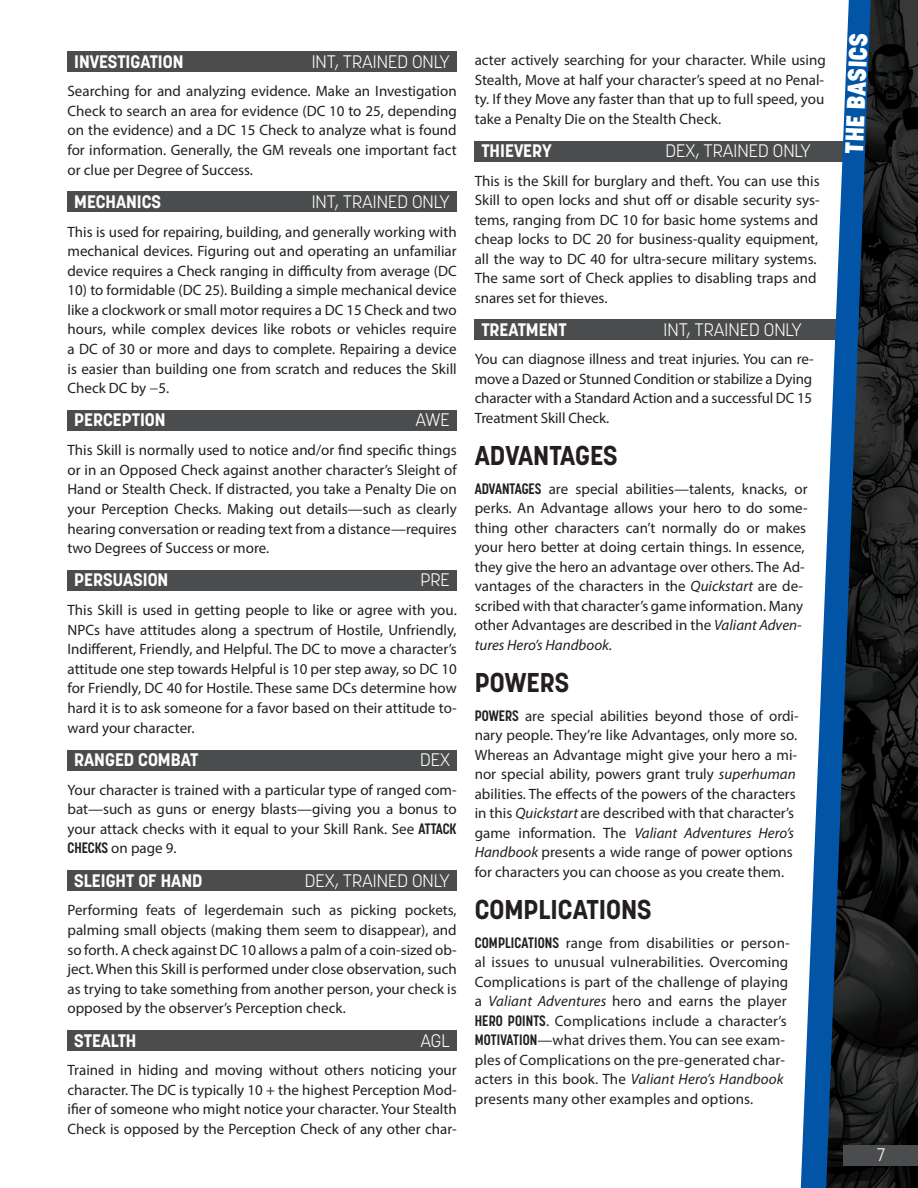
<style>
.page{position:relative;width:918px;height:1188px;background:#fff}
.page>*{position:absolute;margin:0;border:0;box-sizing:border-box;transform-origin:0 0}
.Header_2{font:700 27px "Korolev";color:#231f20}
.t1{font:800 25.5px "Korolev";color:#fff}
.Header_4_Bar_1{font:700 18px "Korolev";color:#fff}
.Header_4_Bar_1-2{font:300 18px "Korolev";color:#fff}
.Text__Body{font:15px/19.5px "Myriad Pro";color:#231f20;text-align:justify}
.s1{color:#333}
.s2{font-family:"Korolev Condensed";font-weight:700}
.s3{font-style:italic}
</style>
<div class="page">
<div style="left:68px;top:51px;width:389px;height:21px;background:#4b4c4d"></div>
<div style="left:68px;top:192px;width:389px;height:20px;background:#4b4c4d"></div>
<div style="left:68px;top:410px;width:389px;height:21px;background:#4b4c4d"></div>
<div style="left:68px;top:570px;width:389px;height:21px;background:#4b4c4d"></div>
<div style="left:68px;top:750px;width:389px;height:20px;background:#4b4c4d"></div>
<div style="left:68px;top:870px;width:389px;height:21px;background:#4b4c4d"></div>
<div style="left:68px;top:1030px;width:389px;height:21px;background:#4b4c4d"></div>
<div style="left:475px;top:141px;width:389px;height:20px;background:#4b4c4d"></div>
<div style="left:475px;top:320px;width:389px;height:20px;background:#4b4c4d"></div>
<svg style="left:800px;top:161px;width:25px;height:1027px"></svg>
<img style="left:825px;top:0;width:93px;height:1188px">
<div style="left:844px;top:1145px;width:74px;height:21px;background:#4b4c4d"></div>
<p class="Header_4_Bar_1" style="left:74px;top:50px;width:111px">INVESTIGATION</p>
<p class="Header_4_Bar_1-2" style="left:312px;top:50px;width:140px">INT, TRAINED ONLY</p>
<p class="Text__Body" style="left:68px;top:81px;width:391px">Searching for and analyzing evidence. Make an Investigation Check to search an area for evidence (DC 10 to 25, depending on the evidence) and a DC 15 Check to analyze what is found for information. Generally, the GM reveals one important fact or clue per Degree of Success.</p>
<p class="Header_4_Bar_1" style="left:74px;top:190px;width:88px">MECHANICS</p>
<p class="Header_4_Bar_1-2" style="left:312px;top:190px;width:140px">INT, TRAINED ONLY</p>
<p class="Text__Body" style="left:68px;top:221px;width:391px">This is used for repairing, building, and generally working with mechanical devices. Figuring out and operating an unfamiliar device requires a Check ranging in difficulty from average (DC</p>
<p class="Text__Body" style="left:68px;top:280px;width:391px">10) to formidable (DC 25). Building a simple mechanical device like a clockwork or small motor requires a DC 15 Check and two hours, while complex devices like robots or vehicles require a DC of 30 or more and days to complete. Repairing a device is easier than building one from scratch and reduces the Skill Check DC by <span class="s1">−</span>5.</p>
<p class="Header_4_Bar_1" style="left:74px;top:409px;width:93px">PERCEPTION</p>
<p class="Header_4_Bar_1-2" style="left:416px;top:409px;width:36px">AWE</p>
<p class="Text__Body" style="left:68px;top:440px;width:391px">This Skill is normally used to notice and/or find specific things or in an Opposed Check against another character’s Sleight of Hand or Stealth Check. If distracted, you take a Penalty Die on your Perception Checks. Making out details—such as clearly hearing conversation or reading text from a distance—requires two Degrees of Success or more.</p>
<p class="Header_4_Bar_1" style="left:74px;top:569px;width:96px">PERSUASION</p>
<p class="Header_4_Bar_1-2" style="left:421px;top:569px;width:31px">PRE</p>
<p class="Text__Body" style="left:68px;top:600px;width:391px">This Skill is used in getting people to like or agree with you.<br>NPCs have attitudes along a spectrum of Hostile, Unfriendly, Indifferent, Friendly, and Helpful. The DC to move a character’s attitude one step towards Helpful is 10 per step away, so DC 10 for Friendly, DC 40 for Hostile. These same DCs determine how hard it is to ask someone for a favor based on their attitude to&shy;ward your character.</p>
<p class="Header_4_Bar_1" style="left:74px;top:748px;width:125px">RANGED COMBAT</p>
<p class="Header_4_Bar_1-2" style="left:420px;top:748px;width:31px">DEX</p>
<p class="Text__Body" style="left:68px;top:780px;width:391px">Your character is trained with a particular type of ranged com&shy;bat—such as guns or energy blasts—giving you a bonus to your attack checks with it equal to your Skill Rank. See <span class="s2">ATTACK CHECKS</span> on page 9.</p>
<p class="Header_4_Bar_1" style="left:74px;top:869px;width:130px">SLEIGHT OF HAND</p>
<p class="Header_4_Bar_1-2" style="left:305px;top:869px;width:147px">DEX, TRAINED ONLY</p>
<p class="Text__Body" style="left:68px;top:900px;width:391px">Performing feats of legerdemain such as picking pockets, palming small objects (making them seem to disappear), and so forth. A check against DC 10 allows a palm of a coin-sized ob&shy;ject. When this Skill is performed under close observation, such as trying to take something from another person, your check is opposed by the observer’s Perception check.</p>
<p class="Header_4_Bar_1" style="left:74px;top:1029px;width:64px">STEALTH</p>
<p class="Header_4_Bar_1-2" style="left:421px;top:1029px;width:31px">AGL</p>
<p class="Text__Body" style="left:68px;top:1060px;width:391px">Trained in hiding and moving without others noticing your character. The DC is typically 10 + the highest Perception Mod&shy;ifier of someone who might notice your character. Your Stealth Check is opposed by the Perception Check of any other char-</p>
<p class="Text__Body" style="left:475px;top:50px;width:353px">acter actively searching for your character. While using Stealth, Move at half your character’s speed at no Penal&shy;ty. If they Move any faster than that up to full speed, you take a Penalty Die on the Stealth Check.</p>
<p class="Header_4_Bar_1" style="left:482px;top:139px;width:72px">THIEVERY</p>
<p class="Header_4_Bar_1-2" style="left:666px;top:139px;width:147px">DEX, TRAINED ONLY</p>
<p class="Text__Body" style="left:475px;top:171px;width:347px;text-align:left">This is the Skill for burglary and theft. You can use this Skill to open locks and shut off or disable security sys&shy;tems, ranging from DC 10 for basic home systems and cheap locks to DC 20 for business-quality equipment, all the way to DC 40 for ultra-secure military systems.<br>The same sort of Check applies to disabling traps and snares set for thieves.</p>
<p class="Header_4_Bar_1" style="left:482px;top:318px;width:87px">TREATMENT</p>
<p class="Header_4_Bar_1-2" style="left:664px;top:318px;width:140px">INT, TRAINED ONLY</p>
<p class="Text__Body" style="left:475px;top:349px;width:341px">You can diagnose illness and treat injuries. You can re&shy;move a Dazed or Stunned Condition or stabilize a Dying character with a Standard Action and a successful DC 15<br>Treatment Skill Check.</p>
<p class="Header_2" style="left:475px;top:439px;width:144px">ADVANTAGES</p>
<p class="Text__Body" style="left:475px;top:479px;width:335px;text-align:left"><span class="s2">ADVANTAGES</span> are special abilities—talents, knacks, or perks. An Advantage allows your hero to do some&shy;thing other characters can’t normally do or makes your hero better at doing certain things. In essence, they give the hero an advantage over others. The Ad&shy;vantages of the characters in the <span class="s3">Quickstart</span> are de&shy;scribed with that character’s game information. Many other Advantages are described in the <span class="s3">Valiant Adven&shy;tures Hero’s Handbook.</span></p>
<p class="Header_2" style="left:475px;top:666px;width:96px">POWERS</p>
<p class="Text__Body" style="left:475px;top:706px;width:326px;text-align:left"><span class="s2">POWERS</span> are special abilities beyond those of ordi&shy;nary people. They’re like Advantages, only more so.<br>Whereas an Advantage might give your hero a mi&shy;nor special ability, powers grant truly <span class="s3">superhuman </span>abilities. The effects of the powers of the characters in this <span class="s3">Quickstart</span> are described with that character’s game information. The <span class="s3">Valiant Adventures Hero’s Handbook</span> presents a wide range of power options for characters you can choose as you create them.</p>
<p class="Header_2" style="left:475px;top:892px;width:178px">COMPLICATIONS</p>
<p class="Text__Body" style="left:475px;top:933px;width:317px;text-align:left"><span class="s2">COMPLICATIONS</span> range from disabilities or person&shy;al issues to unusual vulnerabilities. Overcoming Complications is part of the challenge of playing a <span class="s3">Valiant Adventures</span> hero and earns the player <span class="s2">HERO POINTS</span>. Complications include a character’s <span class="s2">MOTIVATION</span>—what drives them. You can see exam&shy;ples of Complications on the pre-generated char&shy;acters in this book. The <span class="s3">Valiant Hero’s Handbook </span>presents many other examples and options.</p>
<h2 class="t1" style="left:838px;top:153px;width:121px;rotate:-88deg">The Basi cs</h2>
<p class="Header_4_Bar_1-2" style="left:876px;top:1143px;width:10px">7</p>
</div>
